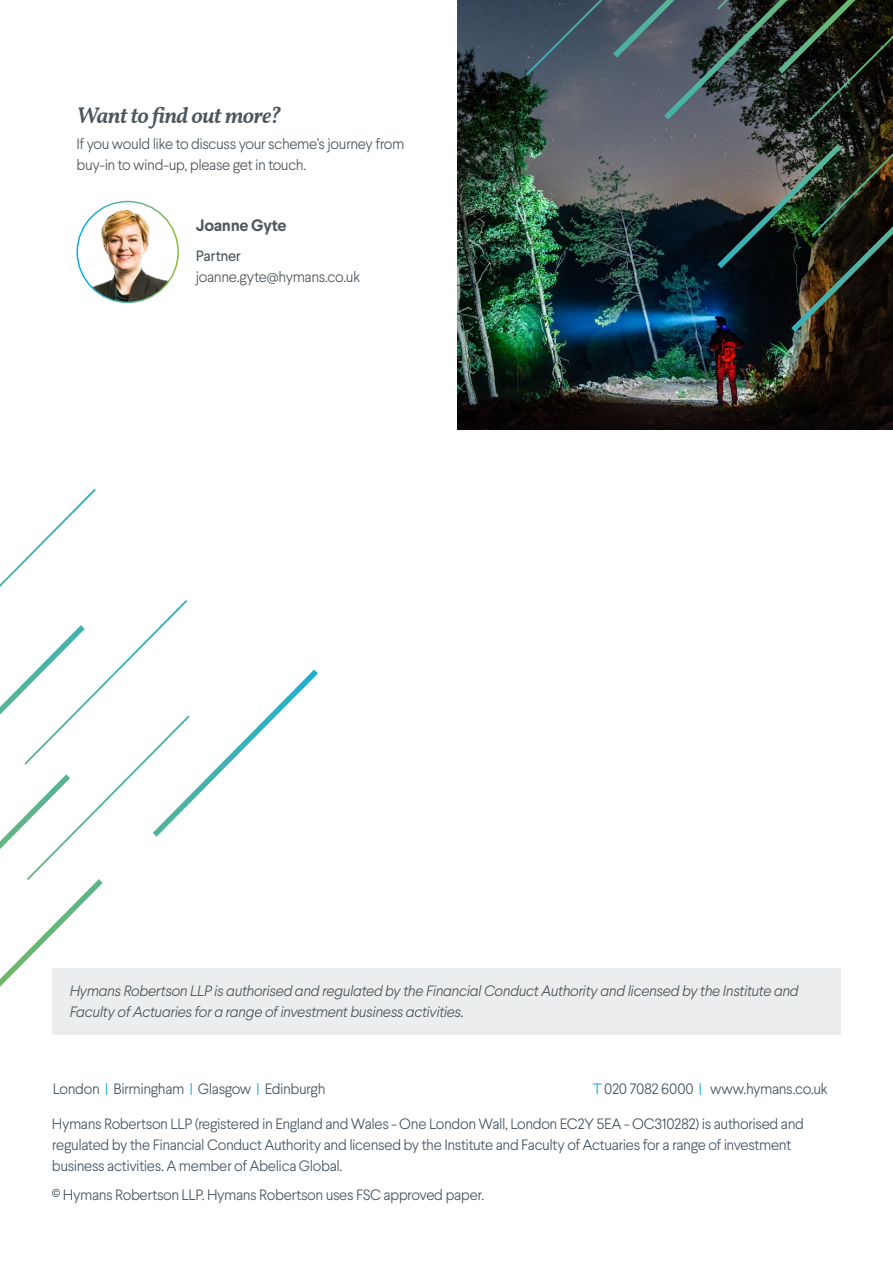
<style>
.page{position:relative;width:893px;height:1263px;background:#fff}
.page>*{position:absolute;margin:0;border:0;box-sizing:border-box;transform-origin:0 0}
.t1{font:italic 600 22.5px "Vollkorn";letter-spacing:-.035em;color:#4c565c}
.t2{font:700 16.5px "Larsseit";letter-spacing:-.025em;color:#4c565c}
.t3{font:300 15px/21px "Larsseit";letter-spacing:-.03em;color:#455461}
.t4{font:italic 300 15px/21px "Larsseit";letter-spacing:-.03em;color:#4c565c}
.t5{font:300 15px/21px "Larsseit";letter-spacing:-.03em;color:#4c565c}
.t6{font:300 15px "Larsseit";letter-spacing:-.025em;color:#45545e}
.t7{font:15px "Larsseit";letter-spacing:-.03em;color:#4c565c}
.s1{color:#455461}
.s2{color:#00a9e0}
</style>
<div class="page">
<svg style="left:0;top:489px;width:318px;height:498px"></svg>
<img style="left:77px;top:201px;width:101px;height:101px;border-radius:50px">
<div style="left:53px;top:968px;width:788px;height:67px;background:#ecedee"></div>
<img style="left:457px;top:0;width:436px;height:429px">
<img style="left:526px;top:0;width:367px;height:332px">
<h1 class="t1" style="left:77px;top:99px;width:206px">Want to find out more?</h1>
<p class="t5" style="left:77px;top:133px;width:329px">If you would like to discuss your scheme’s journey from buy-in to wind-up, please get in touch.</p>
<p class="t2" style="left:196px;top:215px;width:92px">Joanne Gyte</p>
<p class="t7" style="left:196px;top:246px;width:47px">Partner</p>
<p class="t5" style="left:196px;top:266px;width:166px">joanne.gyte@hymans.co.uk</p>
<p class="t4" style="left:70px;top:980px;width:731px">Hymans Robertson LLP is authorised and regulated by the Financial Conduct Authority and licensed by the Institute and<br>Faculty of Actuaries for a range of investment business activities.</p>
<p class="t6" style="left:53px;top:1079px;width:274px"><span class="s1">London</span> <span class="s2">|</span> Birmingham <span class="s2">|</span> Glasgow <span class="s2">|</span> Edinburgh</p>
<p class="t6" style="left:593px;top:1079px;width:236px"><span class="s2">T</span> 020 7082 6000 <span class="s2">|</span> www.hymans.co.uk</p>
<p class="t3" style="left:52px;top:1113px;width:754px">Hymans Robertson LLP (registered in England and Wales - One London Wall, London EC2Y 5EA - OC310282) is authorised and regulated by the Financial Conduct Authority and licensed by the Institute and Faculty of Actuaries for a range of investment business activities. A member of Abelica Global.</p>
<p class="t3" style="left:52px;top:1184px;width:434px">© Hymans Robertson LLP. Hymans Robertson uses FSC approved paper.</p>
</div>
